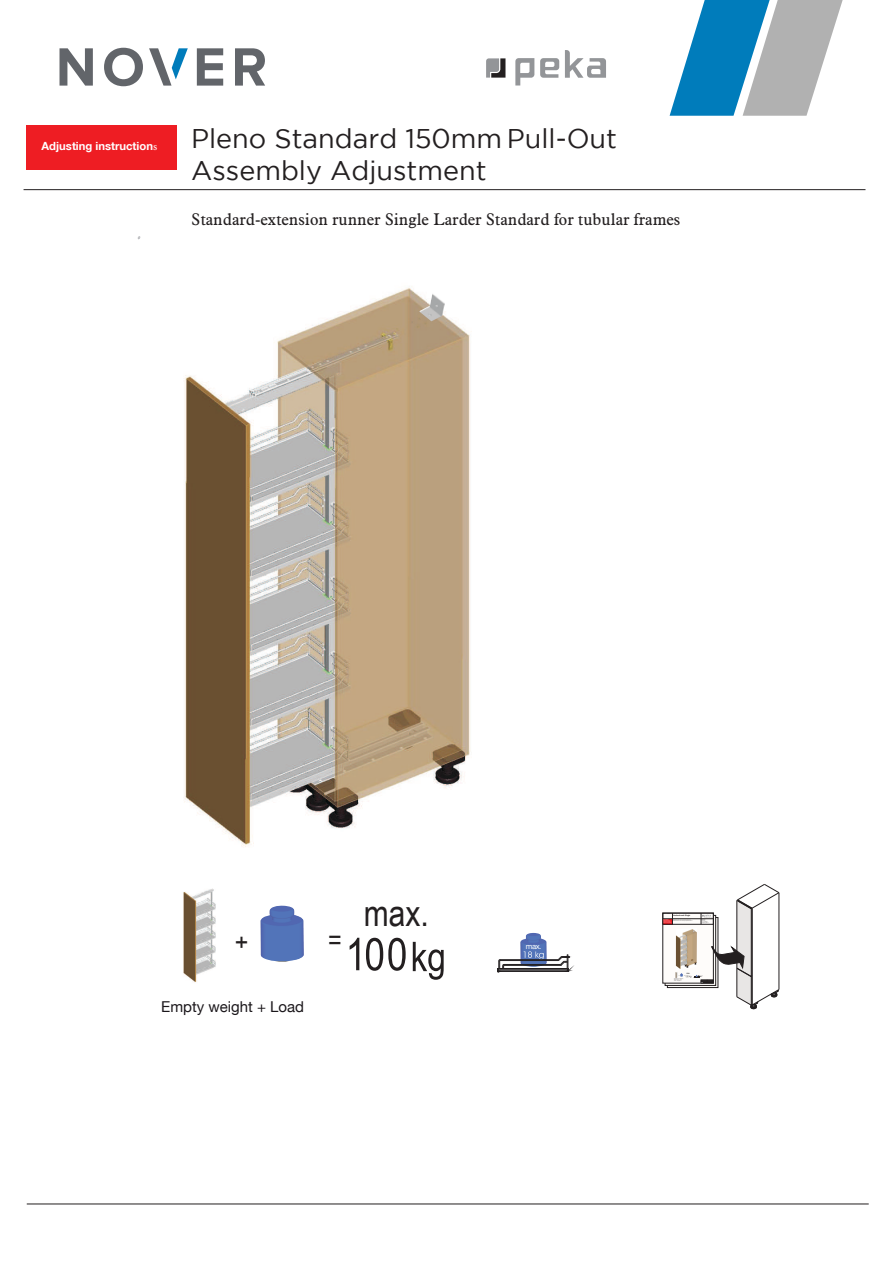
<style>
.page{position:relative;width:893px;height:1263px;background:#fff}
.page>*{position:absolute;margin:0;border:0;box-sizing:border-box;transform-origin:0 0}
.t1{font:36.45px "Arial Narrow";color:#231f20}
.t2{font:28.5px "Arial Narrow";color:#231f20}
.t3{font:27px/32.4px "Gotham";color:#231f20}
.t4{font:16.5px "Aldine 721 BT";color:#231f20}
.t5{font:15px "Helvetica Neue LT";color:#1b171b}
.t6{font:700 11.25px "Helvetica Neue LT";color:#fff}
.t7{font:7.65px "Helvetica Neue LT";color:#fff}
.t8{font:2.25px "Arial Narrow";color:#231f20}
.t9{font:700 1.8px "Helvetica Neue LT";color:#231f20}
.t10{font:1.65px "Arial Narrow";color:#231f20}
.s1{font-family:"Minion Pro";font-weight:400}
</style>
<div class="page">
<div style="left:27px;top:125px;width:150px;height:45px;background:#ee1d23"></div>
<img style="left:184px;top:286px;width:288px;height:561px">
<img style="left:260px;top:906px;width:44px;height:55px">
<svg style="left:413px;top:942px;width:31px;height:38px"></svg>
<img style="left:520px;top:933px;width:27px;height:34px">
<svg style="left:524px;top:951px;width:20px;height:8px"></svg>
<div style="left:498px;top:969px;width:70px;height:2px;background:#bcbdc0;border:1px solid #231f20"></div>
<hr style="left:498px;top:971px;width:70px;height:1px;background:#231f20">
<hr style="left:504px;top:968px;width:63px;height:1px;background:#231f20">
<hr style="left:504px;top:965px;width:56px;height:1px;background:#231f20">
<hr style="left:504px;top:964px;width:56px;height:1px;background:#231f20">
<hr style="left:500px;top:960px;width:58px;height:1px;background:#231f20">
<hr style="left:500px;top:959px;width:58px;height:1px;background:#231f20">
<svg style="left:497px;top:959px;width:8px;height:13px"></svg>
<svg style="left:558px;top:954px;width:12px;height:18px"></svg>
<img style="left:419px;top:293px;width:26px;height:28px">
<img style="left:183px;top:888px;width:33px;height:94px">
<div style="left:663px;top:913px;width:50px;height:70px;background:#fefcfa"></div>
<div style="left:663px;top:919px;width:9px;height:5px;background:#ee1d23"></div>
<div style="left:663px;top:913px;width:50px;height:11px;border:1px solid #231f20"></div>
<hr style="left:663px;top:918px;width:50px;height:1px;background:#231f20">
<svg style="left:672px;top:884px;width:108px;height:126px"></svg>
<svg style="left:350px;top:938px;width:9px;height:32px"></svg>
<svg style="left:366px;top:938px;width:40px;height:33px"></svg>
<hr style="left:24px;top:189px;width:841px;height:1px;background:#231f20">
<svg style="left:486px;top:58px;width:19px;height:20px"></svg>
<svg style="left:515px;top:58px;width:19px;height:27px"></svg>
<svg style="left:540px;top:58px;width:19px;height:20px"></svg>
<svg style="left:565px;top:50px;width:41px;height:28px"></svg>
<svg style="left:60px;top:48px;width:33px;height:38px"></svg>
<svg style="left:104px;top:48px;width:39px;height:38px"></svg>
<svg style="left:197px;top:48px;width:26px;height:38px"></svg>
<svg style="left:235px;top:48px;width:30px;height:38px"></svg>
<svg style="left:149px;top:48px;width:39px;height:38px"></svg>
<svg style="left:670px;top:0;width:173px;height:116px"></svg>
<hr style="left:27px;top:1203px;width:842px;height:1px;background:#231f20">
<p class="t6" style="left:42px;top:140px;width:117px">Adjusting instruction<span class="s1">s</span></p>
<h3 class="t3" style="left:191px;top:121px;width:427px">Pleno Standard 150mm Pull-Out<br>Assembly Adjustment</h3>
<p class="t4" style="left:191px;top:209px;width:491px">Standard-extension runner Single Larder Standard for tubular frames</p>
<h2 class="t2" style="left:235px;top:920px;width:15px">+</h2>
<h2 class="t2" style="left:328px;top:919px;width:15px">=</h2>
<h1 class="t1" style="left:364px;top:886px;width:66px">max.</h1>
<p class="t7" style="left:526px;top:942px;width:17px">max.</p>
<p class="t9" style="left:673px;top:914px;width:19px">Hochschrank Single</p>
<p class="t8" style="left:686px;top:972px;width:5px">max.</p>
<p class="t10" style="left:679px;top:974px;width:2px">+</p>
<p class="t10" style="left:684px;top:974px;width:2px">=</p>
<p class="t5" style="left:161px;top:998px;width:144px">Empty weight + Load</p>
</div>
